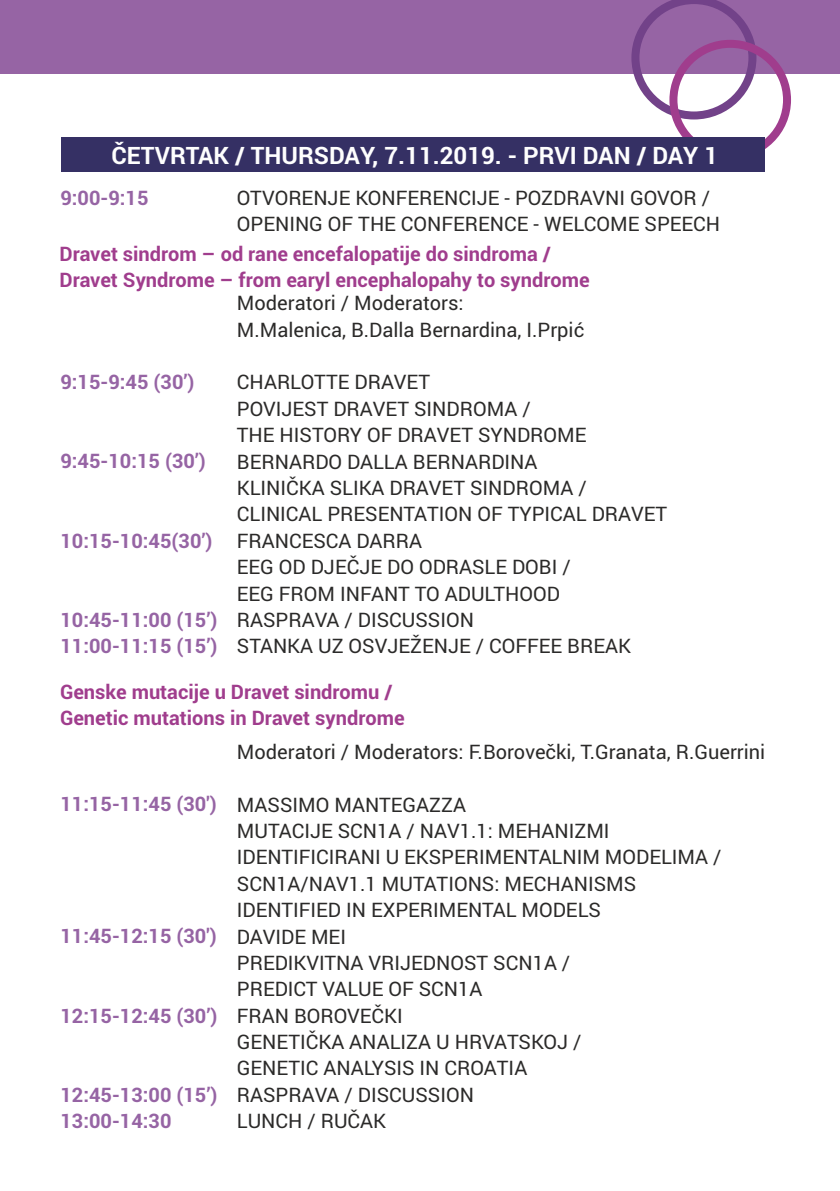
<style>
.page{position:relative;width:840px;height:1191px;background:#fff}
.page>*{position:absolute;margin:0;border:0;box-sizing:border-box;transform-origin:0 0}
.t1{font:700 24px "Roboto";color:#fefefe}
.t2{font:20px/26.4px "Roboto";color:#2b2a29}
.t3{font:700 20px/26.4px "Roboto";color:#9664a4}
.t4{font:700 20px/26.4px "Roboto";color:#a03d8d}
</style>
<div class="page">
<div style="left:0;top:0;width:839px;height:74px;background:#9664a4"></div>
<svg style="left:631px;top:0;width:125px;height:119px"></svg>
<div style="left:669px;top:40px;width:121px;height:120px;border:8px solid #a03d8d;border-radius:50%"></div>
<div style="left:61px;top:138px;width:703px;height:34px;background:#353064"></div>
<p class="t1" style="left:111px;top:139px;width:607px">ČETVRTAK / THURSDAY, 7.11.2019. - PRVI DAN / DAY 1</p>
<p class="t2" style="left:237px;top:184px;width:484px">OTVORENJE KONFERENCIJE - POZDRAVNI GOVOR /<br>OPENING OF THE CONFERENCE - WELCOME SPEECH</p>
<p class="t3" style="left:60px;top:183px;width:90px">9:00-9:15</p>
<p class="t4" style="left:60px;top:240px;width:531px">Dravet sindrom – od rane encefalopatije do sindroma /<br>Dravet Syndrome – from earyl encephalopahy to syndrome</p>
<p class="t3" style="left:60px;top:368px;width:135px">9:15-9:45 (30’)</p>
<p class="t3" style="left:60px;top:447px;width:147px">9:45-10:15 (30’)</p>
<p class="t3" style="left:60px;top:526px;width:153px">10:15-10:45(30’)</p>
<p class="t3" style="left:60px;top:606px;width:158px">10:45-11:00 (15’)<br>11:00-11:15 (15’)</p>
<p class="t2" style="left:237px;top:289px;width:349px">Moderatori / Moderators:<br>M.Malenica, B.Dalla Bernardina, I.Prpić</p>
<p class="t2" style="left:237px;top:368px;width:432px">CHARLOTTE DRAVET<br>POVIJEST DRAVET SINDROMA /<br>THE HISTORY OF DRAVET SYNDROME<br>BERNARDO DALLA BERNARDINA<br>KLINIČKA SLIKA DRAVET SINDROMA /<br>CLINICAL PRESENTATION OF TYPICAL DRAVET<br>FRANCESCA DARRA<br>EEG OD DJEČJE DO ODRASLE DOBI /<br>EEG FROM INFANT TO ADULTHOOD<br>RASPRAVA / DISCUSSION<br>STANKA UZ OSVJEŽENJE / COFFEE BREAK</p>
<p class="t4" style="left:60px;top:678px;width:346px">Genske mutacije u Dravet sindromu /<br>Genetic mutations in Dravet syndrome</p>
<p class="t3" style="left:60px;top:790px;width:158px">11:15-11:45 (30')</p>
<p class="t3" style="left:60px;top:922px;width:158px">11:45-12:15 (30')</p>
<p class="t3" style="left:60px;top:1001px;width:158px">12:15-12:45 (30’)</p>
<p class="t3" style="left:60px;top:1080px;width:158px">12:45-13:00 (15’)<br>13:00-14:30</p>
<p class="t2" style="left:237px;top:738px;width:529px">Moderatori / Moderators: F.Borovečki, T.Granata, R.Guerrini</p>
<p class="t2" style="left:237px;top:790px;width:486px">MASSIMO MANTEGAZZA<br>MUTACIJE SCN1A / NAV1.1: MEHANIZMI<br>IDENTIFICIRANI U EKSPERIMENTALNIM MODELIMA /<br>SCN1A/NAV1.1 MUTATIONS: MECHANISMS<br>IDENTIFIED IN EXPERIMENTAL MODELS<br>DAVIDE MEI<br>PREDIKVITNA VRIJEDNOST SCN1A /<br>PREDICT VALUE OF SCN1A<br>FRAN BOROVEČKI<br>GENETIČKA ANALIZA U HRVATSKOJ /<br>GENETIC ANALYSIS IN CROATIA<br>RASPRAVA / DISCUSSION<br>LUNCH / RUČAK</p>
</div>
